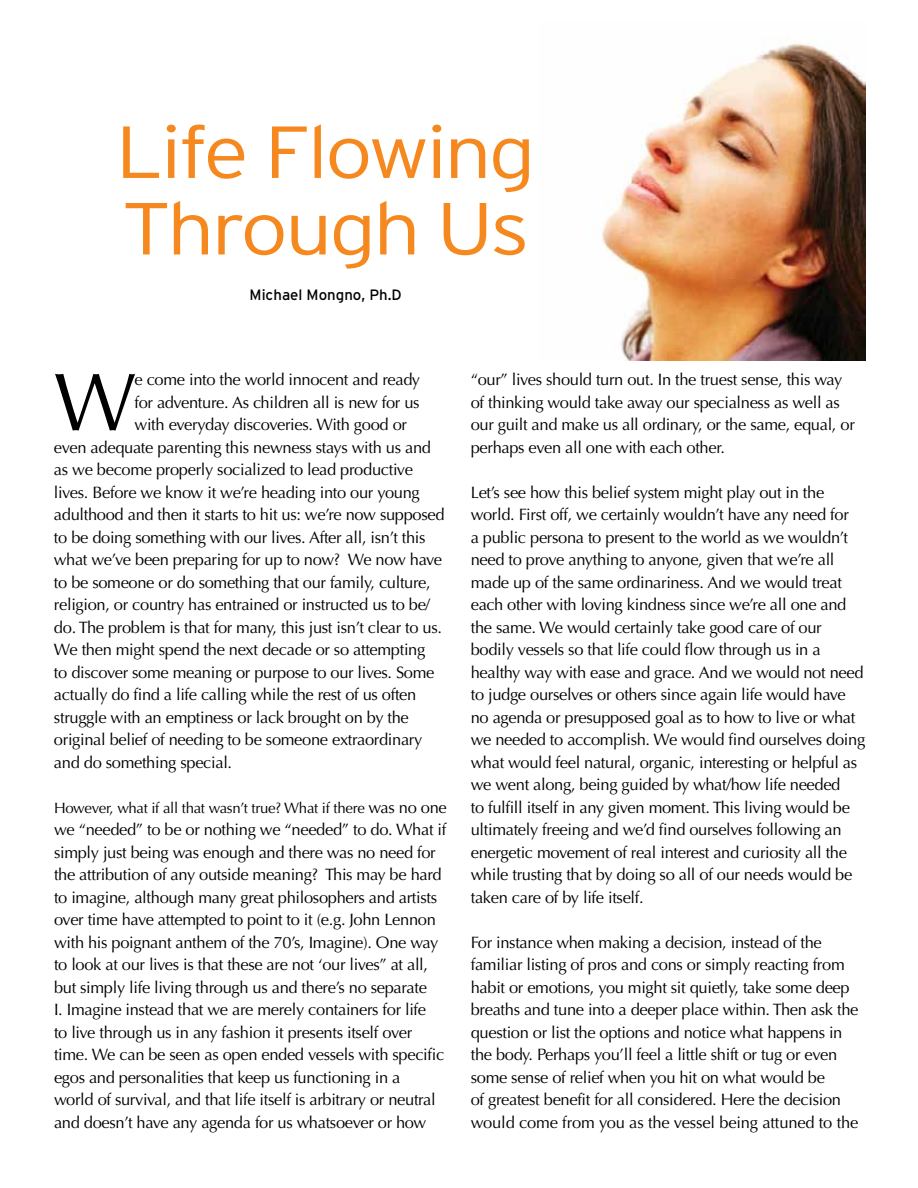
<style>
.page{position:relative;width:918px;height:1188px;background:#fff}
.page>*{position:absolute;margin:0;border:0;box-sizing:border-box;transform-origin:0 0}
.t1{font:82.2px "Optima";color:#000}
.t2{font:300 73.5px/76.5px "Interstate";letter-spacing:-.04em;color:#f5891f;scale:1.15 1}
.t3{font:16.5px/22.5px "Optima";letter-spacing:-.02em;color:#000}
.t4{font:15px "Optima";letter-spacing:-.02em;color:#000}
.t5{font:15px "Interstate";color:#000}
.s1{font-size:16.5px}
</style>
<div class="page">
<img style="left:602px;top:42px;width:263px;height:319px">
<h2 class="t2" style="left:115px;top:113px;width:367px">Life Flowing<br>Through Us</h2>
<p class="t5" style="left:250px;top:287px;width:154px">Michael Mongno, Ph.D</p>
<h1 class="t1" style="left:54px;top:355px;width:84px">W</h1>
<p class="t3" style="left:135px;top:369px;width:287px">e come into the world innocent and ready</p>
<p class="t3" style="left:135px;top:391px;width:287px">for adventure. As children all is new for us</p>
<p class="t3" style="left:135px;top:414px;width:274px">with everyday discoveries. With good or</p>
<p class="t3" style="left:54px;top:436px;width:379px">even adequate parenting this newness stays with us and</p>
<p class="t3" style="left:54px;top:459px;width:360px">as we become properly socialized to lead productive</p>
<p class="t3" style="left:54px;top:481px;width:367px">lives. Before we know it we’re heading into our young</p>
<p class="t3" style="left:54px;top:504px;width:392px">adulthood and then it starts to hit us: we’re now supposed</p>
<p class="t3" style="left:54px;top:526px;width:373px">to be doing something with our lives. After all, isn’t this</p>
<p class="t3" style="left:54px;top:549px;width:390px">what we’ve been preparing for up to now? We now have</p>
<p class="t3" style="left:54px;top:571px;width:378px">to be someone or do something that our family, culture,</p>
<p class="t3" style="left:54px;top:594px;width:378px">religion, or country has entrained or instructed us to be/</p>
<p class="t3" style="left:54px;top:616px;width:390px">do. The problem is that for many, this just isn’t clear to us.</p>
<p class="t3" style="left:54px;top:639px;width:373px">We then might spend the next decade or so attempting</p>
<p class="t3" style="left:54px;top:661px;width:382px">to discover some meaning or purpose to our lives. Some</p>
<p class="t3" style="left:54px;top:684px;width:364px">actually do find a life calling while the rest of us often</p>
<p class="t3" style="left:54px;top:706px;width:356px">struggle with an emptiness or lack brought on by the</p>
<p class="t3" style="left:54px;top:729px;width:370px">original belief of needing to be someone extraordinary</p>
<p class="t3" style="left:54px;top:751px;width:180px">and do something special.</p>
<p class="t4" style="left:54px;top:799px;width:394px">However, what if all that wasn’t true? What if there <span class="s1">was no one</span></p>
<p class="t3" style="left:54px;top:819px;width:394px">we “needed” to be or nothing we “needed” to do. What if simply just being was enough and there was no need for the attribution of any outside meaning? This may be hard to imagine, although many great philosophers and artists over time have attempted to point to it (e.g. John Lennon with his poignant anthem of the 70’s, Imagine). One way to look at our lives is that these are not ‘our lives” at all, but simply life living through us and there’s no separate<br>I. Imagine instead that we are merely containers for life<br>to live through us in any fashion it presents itself over time. We can be seen as open ended vessels with specific egos and personalities that keep us functioning in a<br>world of survival, and that life itself is arbitrary or neutral and doesn’t have any agenda for us whatsoever or how</p>
<p class="t3" style="left:471px;top:369px;width:386px">“our” lives should turn out. In the truest sense, this way of thinking would take away our specialness as well as our guilt and make us all ordinary, or the same, equal, or perhaps even all one with each other.</p>
<p class="t3" style="left:471px;top:481px;width:396px">Let’s see how this belief system might play out in the world. First off, we certainly wouldn’t have any need for<br>a public persona to present to the world as we wouldn’t need to prove anything to anyone, given that we’re all made up of the same ordinariness. And we would treat each other with loving kindness since we’re all one and the same. We would certainly take good care of our bodily vessels so that life could flow through us in a healthy way with ease and grace. And we would not need to judge ourselves or others since again life would have no agenda or presupposed goal as to how to live or what we needed to accomplish. We would find ourselves doing what would feel natural, organic, interesting or helpful as we went along, being guided by what/how life needed<br>to fulfill itself in any given moment. This living would be ultimately freeing and we’d find ourselves following an energetic movement of real interest and curiosity all the while trusting that by doing so all of our needs would be taken care of by life itself.</p>
<p class="t3" style="left:471px;top:931px;width:389px">For instance when making a decision, instead of the familiar listing of pros and cons or simply reacting from habit or emotions, you might sit quietly, take some deep breaths and tune into a deeper place within. Then ask the question or list the options and notice what happens in the body. Perhaps you’ll feel a little shift or tug or even some sense of relief when you hit on what would be<br>of greatest benefit for all considered. Here the decision would come from you as the vessel being attuned to the</p>
</div>
